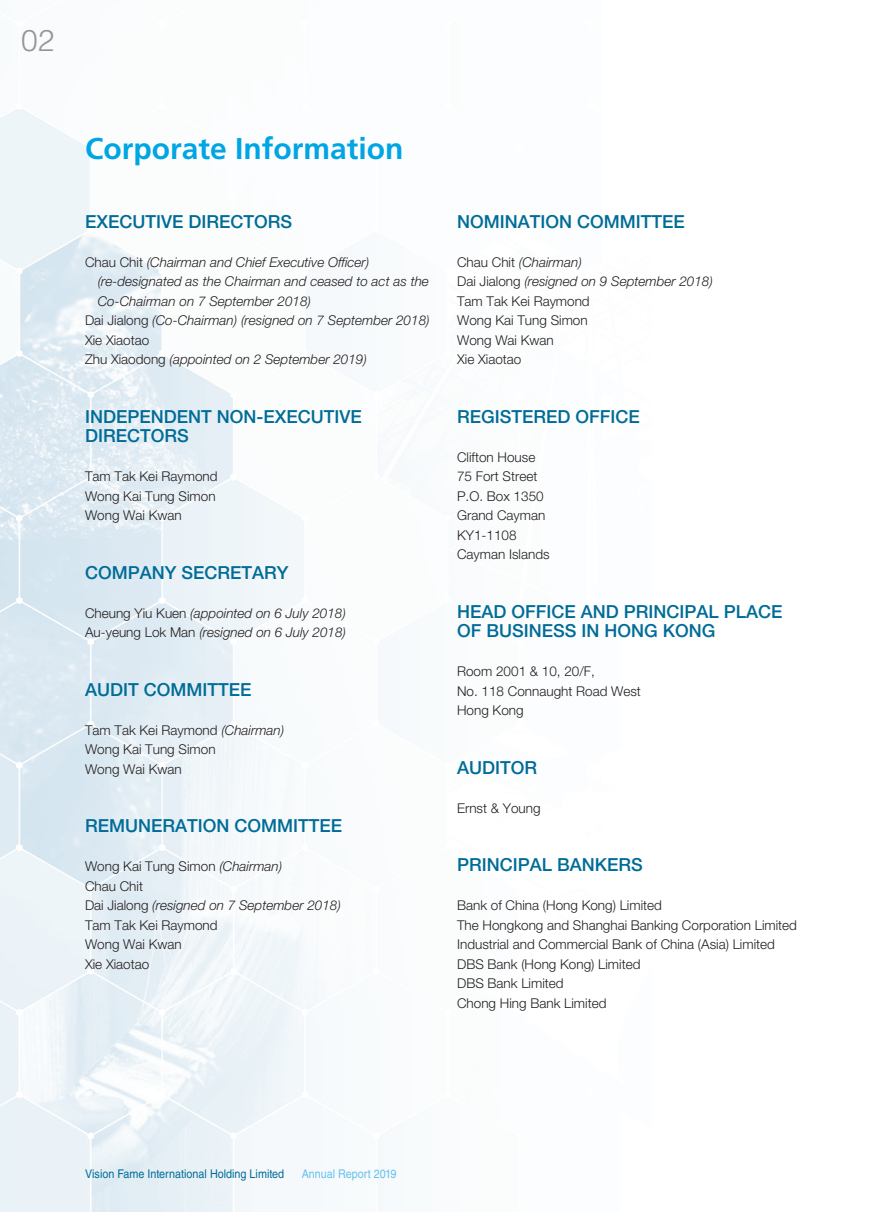
<style>
.page{position:relative;width:893px;height:1212px;background:#fff}
.page>*{position:absolute;margin:0;border:0;box-sizing:border-box;transform-origin:0 0}
.t1{font:700 30px "Frutiger LT Std";color:#00a5e3}
.t2{font:300 30px "Helvetica LT Std";color:#939598}
.t3{font:500 18px/19.5px "Helvetica Neue LT Std";color:#006c97}
.t4{font:300 13.5px/19.5px "Helvetica Neue LT Std";color:#231f20}
.t5{font:italic 300 13.5px/19.5px "Helvetica Neue LT Std";color:#231f20}
.t6{font:12px "Helvetica LT Std";color:#006c97;scale:.9 1}
.t7{font:12px "Helvetica LT Std";color:#63c1ed;scale:.9 1}
.s1{font-style:normal}
.s2{font-style:italic}
</style>
<div class="page">
<svg style="left:0;top:109px;width:381px;height:1103px"></svg>
<h1 class="t2" style="left:21px;top:22px;width:35px">02</h1>
<h1 class="t1" style="left:85px;top:131px;width:320px">Corporate Information</h1>
<h2 class="t3" style="left:85px;top:211px;width:209px">EXECUTIVE DIRECTORS</h2>
<p class="t5" style="left:85px;top:252px;width:286px"><span class="s1">Chau Chit</span> (Chairman and Chief Executive Officer)</p>
<p class="t5" style="left:98px;top:271px;width:333px">(re-designated as the Chairman and ceased to act as the</p>
<p class="t5" style="left:98px;top:291px;width:215px">Co-Chairman on 7 September 2018)</p>
<p class="t5" style="left:85px;top:310px;width:346px"><span class="s1">Dai Jialong</span> (Co-Chairman) (resigned on 7 September 2018)</p>
<p class="t4" style="left:85px;top:330px;width:66px">Xie Xiaotao</p>
<p class="t5" style="left:85px;top:349px;width:283px"><span class="s1">Zhu Xiaodong</span> (appointed on 2 September 2019)</p>
<h2 class="t3" style="left:85px;top:406px;width:278px">INDEPENDENT NON-EXECUTIVE<br>DIRECTORS</h2>
<p class="t4" style="left:85px;top:466px;width:134px">Tam Tak Kei Raymond<br>Wong Kai Tung Simon<br>Wong Wai Kwan</p>
<h2 class="t3" style="left:85px;top:562px;width:205px">COMPANY SECRETARY</h2>
<p class="t5" style="left:85px;top:603px;width:263px"><span class="s1">Cheung Yiu Kuen</span> (appointed on 6 July 2018)<br><span class="s1">Au-yeung Lok Man</span> (resigned on 6 July 2018)</p>
<h2 class="t3" style="left:85px;top:679px;width:168px">AUDIT COMMITTEE</h2>
<p class="t4" style="left:85px;top:720px;width:201px">Tam Tak Kei Raymond <span class="s2">(Chairman)<br></span>Wong Kai Tung Simon<br>Wong Wai Kwan</p>
<h2 class="t3" style="left:85px;top:816px;width:259px">REMUNERATION COMMITTEE</h2>
<p class="t4" style="left:85px;top:856px;width:257px">Wong Kai Tung Simon <span class="s2">(Chairman)<br></span>Chau Chit<br>Dai Jialong <span class="s2">(resigned on 7 September 2018)<br></span>Tam Tak Kei Raymond<br>Wong Wai Kwan<br>Xie Xiaotao</p>
<h2 class="t3" style="left:457px;top:211px;width:229px">NOMINATION COMMITTEE</h2>
<p class="t4" style="left:457px;top:252px;width:257px">Chau Chit <span class="s2">(Chairman)<br></span>Dai Jialong <span class="s2">(resigned on 9 September 2018)<br></span>Tam Tak Kei Raymond<br>Wong Kai Tung Simon<br>Wong Wai Kwan<br>Xie Xiaotao</p>
<h2 class="t3" style="left:457px;top:406px;width:184px">REGISTERED OFFICE</h2>
<p class="t4" style="left:457px;top:447px;width:94px">Clifton House<br>75 Fort Street<br>P.O. Box 1350<br>Grand Cayman<br>KY1-1108<br>Cayman Islands</p>
<h2 class="t3" style="left:457px;top:601px;width:327px">HEAD OFFICE AND PRINCIPAL PLACE<br>OF BUSINESS IN HONG KONG</h2>
<p class="t4" style="left:457px;top:661px;width:185px">Room 2001 &amp; 10, 20/F,<br>No. 118 Connaught Road West<br>Hong Kong</p>
<h2 class="t3" style="left:457px;top:757px;width:82px">AUDITOR</h2>
<p class="t4" style="left:457px;top:798px;width:85px">Ernst &amp; Young</p>
<h2 class="t3" style="left:457px;top:855px;width:187px">PRINCIPAL BANKERS</h2>
<p class="t4" style="left:457px;top:895px;width:341px">Bank of China (Hong Kong) Limited<br>The Hongkong and Shanghai Banking Corporation Limited Industrial and Commercial Bank of China (Asia) Limited DBS Bank (Hong Kong) Limited<br>DBS Bank Limited<br>Chong Hing Bank Limited</p>
<p class="t6" style="left:85px;top:1167px;width:223px">Vision Fame International Holding Limited</p>
<p class="t7" style="left:302px;top:1167px;width:107px">Annual Report 2019</p>
</div>
